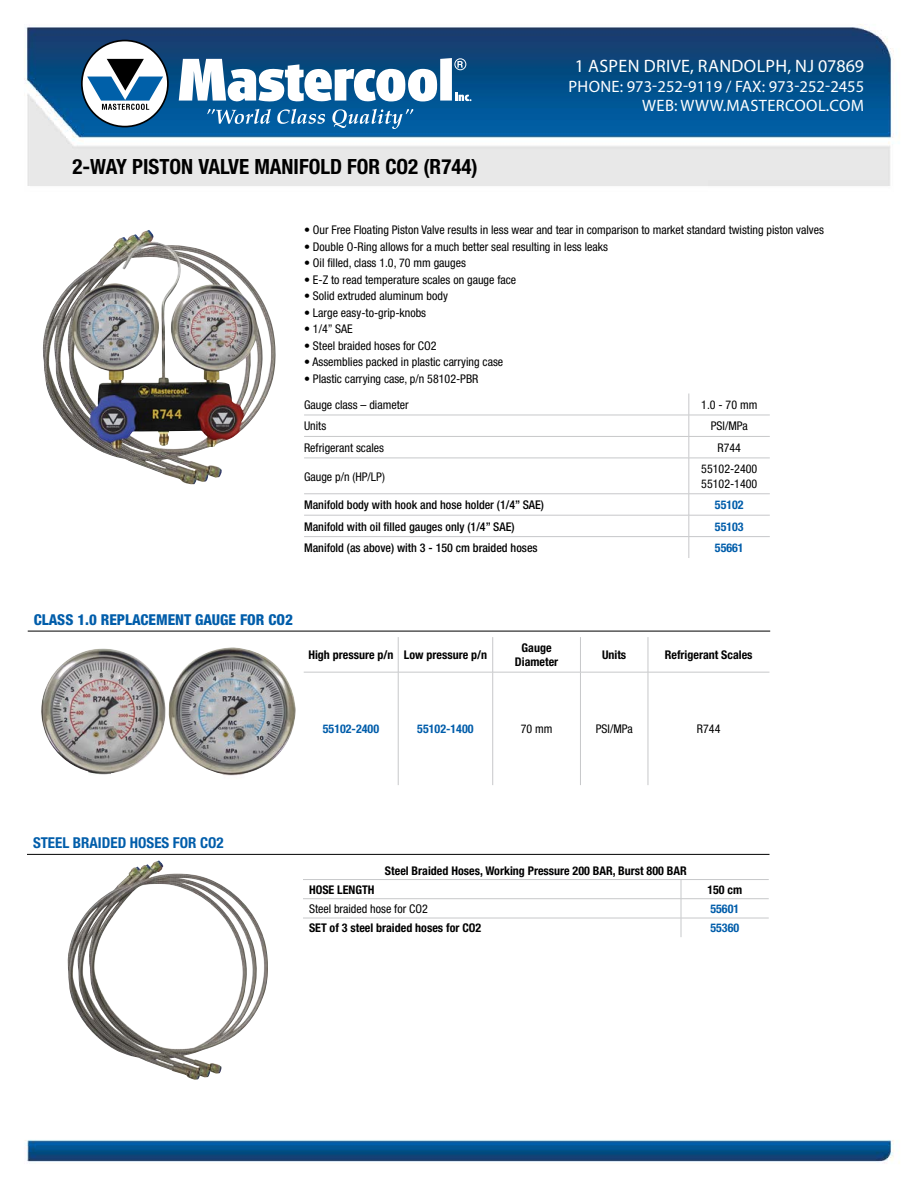
<style>
.page{position:relative;width:918px;height:1188px;background:#fff}
.page>*{position:absolute;margin:0;border:0;box-sizing:border-box;transform-origin:0 0}
.t1{font:700 condensed 21px "Helvetica Neue";color:#000}
.t2{font:18px "Myriad Pro";letter-spacing:.02em;color:#fff}
.t3{font:16.5px/19.8px "Myriad Pro";letter-spacing:.005em;color:#fff;text-align:right}
.t4{font:800 condensed 15px "Helvetica Neue";color:#005daa}
.t5{font:700 condensed 15px "Helvetica Neue";color:#005daa}
.t6{font:condensed 12px/14.4px "Helvetica Neue";color:#000}
.t7{font:700 condensed 12px/14.4px "Helvetica Neue";color:#000;text-align:center}
.t8{font:500 condensed 12px "Helvetica Neue";color:#000}
.t9{font:700 condensed 12px "Helvetica Neue";color:#005daa}
</style>
<div class="page">
<img style="left:24px;top:24px;width:876px;height:1139px">
<div style="left:82px;top:41px;width:86px;height:86px;background:#fff;border-radius:50%"></div>
<div style="left:81px;top:40px;width:88px;height:87px;border:2px solid #000;border-radius:50%"></div>
<svg style="left:87px;top:59px;width:76px;height:51px"></svg>
<svg style="left:207px;top:109px;width:64px;height:15px"></svg>
<svg style="left:277px;top:109px;width:48px;height:15px"></svg>
<svg style="left:332px;top:109px;width:81px;height:20px;background:#397fb4"></svg>
<svg style="left:179px;top:58px;width:293px;height:45px"></svg>
<div style="left:454px;top:58px;width:12px;height:12px;border:1px solid #fff;border-radius:50%"></div>
<img style="left:42px;top:230px;width:235px;height:254px">
<svg style="left:304px;top:394px;width:385px;height:164px"></svg>
<hr style="left:304px;top:415px;width:385px;height:1px;background:#c7c8ca">
<hr style="left:304px;top:436px;width:385px;height:1px;background:#c7c8ca">
<hr style="left:304px;top:458px;width:385px;height:1px;background:#c7c8ca">
<hr style="left:304px;top:494px;width:385px;height:1px;background:#c7c8ca">
<hr style="left:304px;top:515px;width:385px;height:1px;background:#c7c8ca">
<hr style="left:304px;top:536px;width:385px;height:1px;background:#c7c8ca">
<svg style="left:689px;top:394px;width:81px;height:164px"></svg>
<hr style="left:28px;top:631px;width:742px;height:1px;background:#000">
<svg style="left:34px;top:637px;width:735px;height:148px"></svg>
<hr style="left:398px;top:637px;width:1px;height:35px;background:#c7c8ca">
<hr style="left:492px;top:637px;width:1px;height:35px;background:#c7c8ca">
<hr style="left:580px;top:637px;width:1px;height:35px;background:#c7c8ca">
<hr style="left:648px;top:637px;width:1px;height:35px;background:#c7c8ca">
<hr style="left:304px;top:672px;width:94px;height:1px;background:#c7c8ca">
<hr style="left:398px;top:672px;width:95px;height:1px;background:#c7c8ca">
<hr style="left:398px;top:672px;width:1px;height:113px;background:#c7c8ca">
<hr style="left:493px;top:672px;width:87px;height:1px;background:#c7c8ca">
<hr style="left:492px;top:672px;width:1px;height:113px;background:#c7c8ca">
<hr style="left:580px;top:672px;width:68px;height:1px;background:#c7c8ca">
<hr style="left:580px;top:672px;width:1px;height:113px;background:#c7c8ca">
<hr style="left:648px;top:672px;width:121px;height:1px;background:#c7c8ca">
<hr style="left:648px;top:672px;width:1px;height:113px;background:#c7c8ca">
<img style="left:172px;top:647px;width:124px;height:132px">
<img style="left:30px;top:643px;width:142px;height:136px">
<hr style="left:27px;top:854px;width:270px;height:1px;background:#000">
<hr style="left:297px;top:854px;width:473px;height:1px;background:#000">
<img style="left:67px;top:860px;width:203px;height:220px">
<svg style="left:303px;top:860px;width:466px;height:77px"></svg>
<h1 class="t1" style="left:72px;top:154px;width:407px">2-WAY PISTON VALVE MANIFOLD FOR CO2 (R744)</h1>
<h2 class="t2" style="left:575px;top:55px;width:291px">1 ASPEN DRIVE, RANDOLPH, NJ 07869</h2>
<h3 class="t3" style="left:568px;top:76px;width:297px">PHONE: 973-252-9119 / FAX: 973-252-2455<br>WEB: WWW.MASTERCOOL.COM</h3>
<p class="t6" style="left:304px;top:223px;width:521px">• Our Free Floating Piston Valve results in less wear and tear in comparison to market standard twisting piston valves</p>
<p class="t6" style="left:304px;top:239px;width:305px">• Double O-Ring allows for a much better seal resulting in less leaks</p>
<p class="t6" style="left:304px;top:256px;width:163px">• Oil filled, class 1.0, 70 mm gauges</p>
<p class="t6" style="left:304px;top:272px;width:214px">• E-Z to read temperature scales on gauge face</p>
<p class="t6" style="left:304px;top:289px;width:145px">• Solid extruded aluminum body</p>
<p class="t6" style="left:304px;top:305px;width:124px">• Large easy-to-grip-knobs</p>
<p class="t6" style="left:304px;top:322px;width:50px">• 1/4” SAE</p>
<p class="t6" style="left:304px;top:338px;width:134px">• Steel braided hoses for CO2</p>
<p class="t6" style="left:304px;top:355px;width:201px">• Assemblies packed in plastic carrying case</p>
<p class="t6" style="left:304px;top:371px;width:176px">• Plastic carrying case, p/n 58102-PBR</p>
<p class="t6" style="left:304px;top:397px;width:106px">Gauge class – diameter</p>
<p class="t6" style="left:701px;top:397px;width:58px">1.0 - 70 mm</p>
<p class="t6" style="left:304px;top:419px;width:24px">Units</p>
<p class="t6" style="left:711px;top:419px;width:38px">PSI/MPa</p>
<p class="t6" style="left:304px;top:440px;width:81px">Refrigerant scales</p>
<p class="t6" style="left:718px;top:440px;width:25px">R744</p>
<p class="t6" style="left:304px;top:469px;width:82px">Gauge p/n (HP/LP)</p>
<p class="t6" style="left:701px;top:462px;width:58px">55102-2400<br>55102-1400</p>
<p class="t8" style="left:304px;top:498px;width:241px">Manifold body with hook and hose holder (1/4” SAE)</p>
<p class="t9" style="left:715px;top:498px;width:30px">55102</p>
<p class="t8" style="left:304px;top:519px;width:212px">Manifold with oil filled gauges only (1/4” SAE)</p>
<p class="t9" style="left:715px;top:519px;width:30px">55103</p>
<p class="t8" style="left:304px;top:541px;width:235px">Manifold (as above) with 3 - 150 cm braided hoses</p>
<p class="t9" style="left:715px;top:540px;width:30px">55661</p>
<p class="t4" style="left:34px;top:610px;width:261px">CLASS 1.0 REPLACEMENT GAUGE FOR CO2</p>
<p class="t7" style="left:308px;top:648px;width:180px">High pressure p/n Low pressure p/n</p>
<p class="t7" style="left:515px;top:640px;width:45px">Gauge<br>Diameter</p>
<p class="t7" style="left:602px;top:648px;width:26px">Units</p>
<p class="t7" style="left:665px;top:648px;width:89px">Refrigerant Scales</p>
<p class="t9" style="left:323px;top:722px;width:58px">55102-2400</p>
<p class="t9" style="left:417px;top:722px;width:58px">55102-1400</p>
<p class="t6" style="left:521px;top:722px;width:33px">70 mm</p>
<p class="t6" style="left:596px;top:722px;width:38px">PSI/MPa</p>
<p class="t6" style="left:697px;top:722px;width:25px">R744</p>
<p class="t5" style="left:33px;top:834px;width:192px">STEEL BRAIDED HOSES FOR CO2</p>
<p class="t7" style="left:385px;top:863px;width:303px">Steel Braided Hoses, Working Pressure 200 BAR, Burst 800 BAR</p>
<p class="t7" style="left:309px;top:882px;width:67px">HOSE LENGTH</p>
<p class="t7" style="left:707px;top:882px;width:36px">150 cm</p>
<p class="t6" style="left:309px;top:902px;width:120px">Steel braided hose for CO2</p>
<p class="t9" style="left:710px;top:901px;width:30px">55601</p>
<p class="t7" style="left:309px;top:921px;width:174px">SET of 3 steel braided hoses for CO2</p>
<p class="t9" style="left:710px;top:921px;width:30px">55360</p>
</div>
